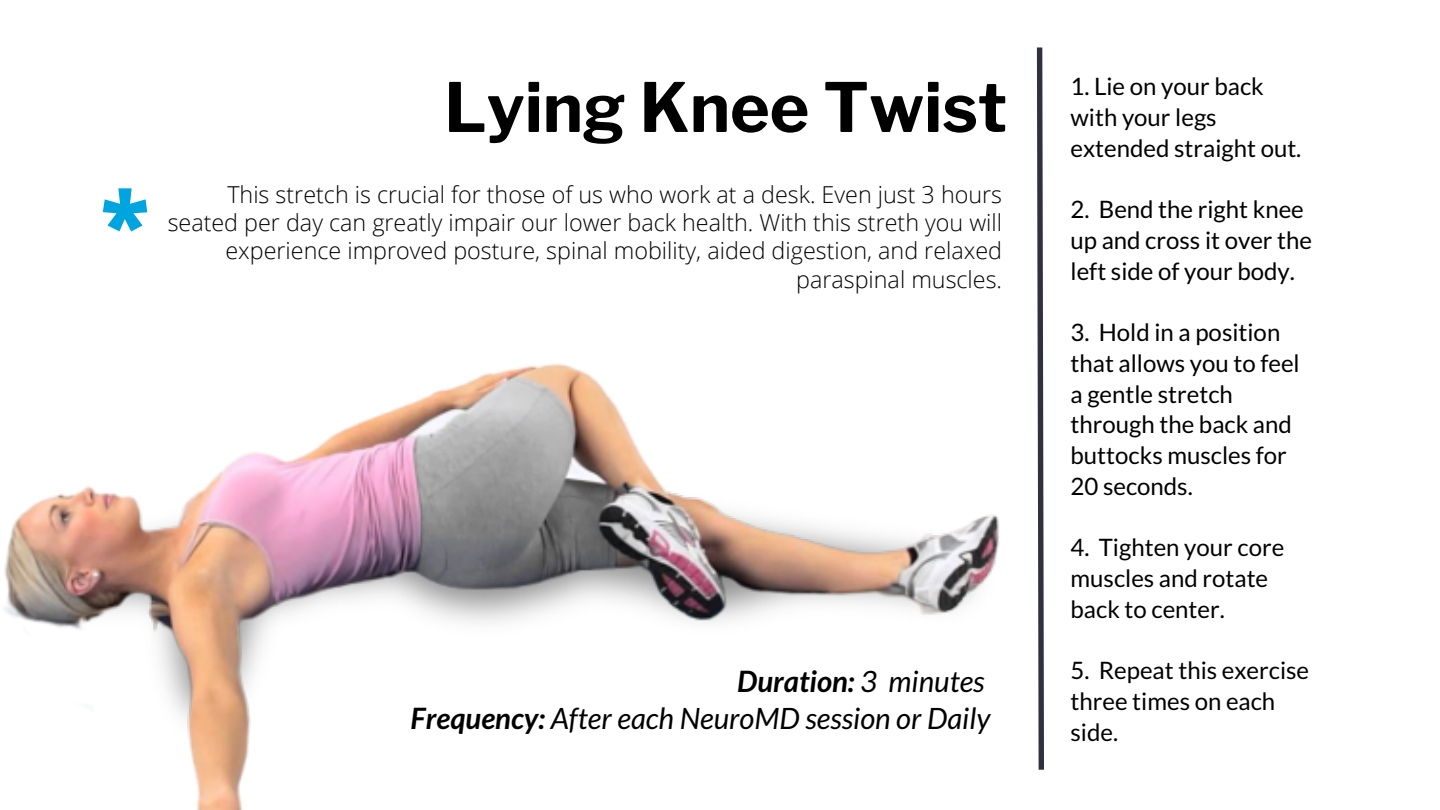
<style>
.page{position:relative;width:1440px;height:810px;background:#fff}
.page>*{position:absolute;margin:0;border:0;box-sizing:border-box;transform-origin:0 0}
.t1{font:800 90px "Open Sans";color:#00a5df}
.t2{font:700 67.5px "Libre Franklin";color:#000}
.t3{font:italic 29.4px "Lato";color:#000}
.t4{font:italic 700 29.4px "Lato";color:#000}
.t5{font:24px/30.8px "Lato";color:#000}
.t6{font:300 23.3px/28.4px "Open Sans";color:#000;text-align:right}
.s1{font-weight:400}
.s2{font-weight:700}
</style>
<div class="page">
<svg style="left:1037px;top:47px;width:6px;height:68px"></svg>
<img style="left:4px;top:115px;width:1040px;height:695px">
<p class="t1" style="left:101px;top:161px;width:50px">*</p>
<p class="t2" style="left:444px;top:67px;width:564px">Lying Knee Twist</p>
<p class="t6" style="left:168px;top:179px;width:836px">This stretch is crucial for those of us who work at a desk. Even just 3 hours seated per day can greatly impair our lower back health. With this streth you will experience improved posture, spinal mobility, aided digestion, and relaxed paraspinal muscles.</p>
<p class="t4" style="left:737px;top:663px;width:249px">Duration: <span class="s1">3 minutes</span></p>
<p class="t3" style="left:411px;top:700px;width:581px"><span class="s2">Frequency:</span> After each NeuroMD session or Daily</p>
<p class="t5" style="left:1071px;top:71px;width:232px">1. Lie on your back with your legs extended straight out.</p>
<p class="t5" style="left:1071px;top:194px;width:243px">2. Bend the right knee up and cross it over the left side of your body.</p>
<p class="t5" style="left:1071px;top:317px;width:231px">3. Hold in a position that allows you to feel a gentle stretch through the back and buttocks muscles for<br>20 seconds.</p>
<p class="t5" style="left:1071px;top:532px;width:215px">4. Tighten your core muscles and rotate back to center.</p>
<p class="t5" style="left:1071px;top:655px;width:240px">5. Repeat this exercise three times on each side.</p>
</div>
